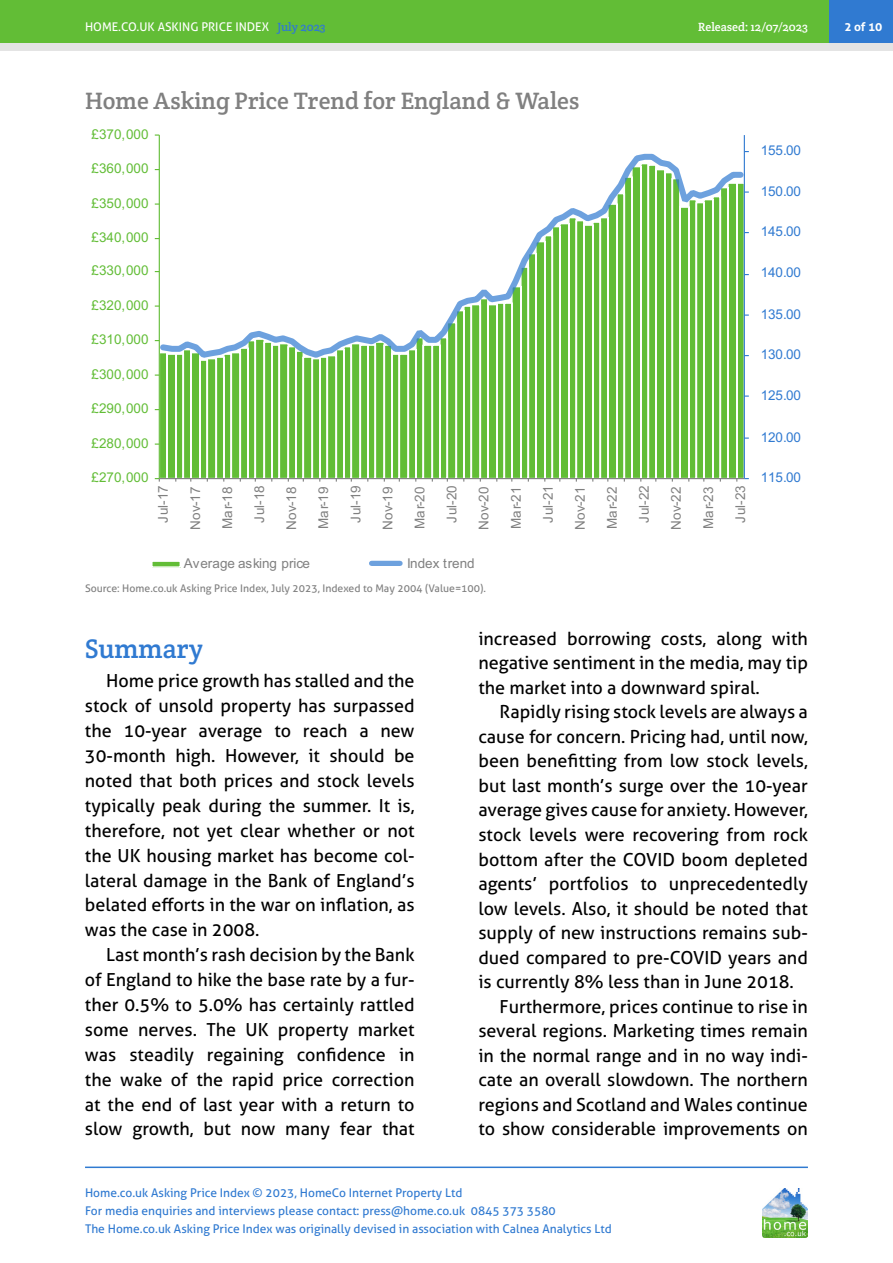
<style>
.page{position:relative;width:893px;height:1263px;background:#fff}
.page>*{position:absolute;margin:0;border:0;box-sizing:border-box;transform-origin:0 0}
.HAPI_Sub_subhead{font:27px "Crete Round";color:#307ad1}
.HAPI_graphic_title{font:24px "Crete Round";color:#808080}
.HAPI_body{font:18px/24.6px "Aller";color:#000;text-align:justify}
.t1{font:13.5px "Arial";color:#808080}
.t2{font:13.5px "Arial";color:#62bd36}
.t3{font:13.5px "Arial";color:#307ad1}
.t4{font:12px/18px "Aller";color:#307ad1}
.t5{font:12px "Aller";color:#fff}
.t6{font:12px "Crete Round";color:#fff}
.t7{font:700 12px "Aller";color:#fff}
.HAPI_Source{font:10.5px "Aller";color:#808080}
.s1{font-family:"Crete Round";color:#307ad1}
</style>
<div class="page">
<hr style="left:85px;top:1166px;width:723px;height:2px;background:#307ad1">
<div style="left:0;top:0;width:893px;height:51px;background:#e4e4e4"></div>
<div style="left:0;top:0;width:893px;height:43px;background:#62bd36"></div>
<img style="left:762px;top:1188px;width:46px;height:49px">
<div style="left:829px;top:0;width:64px;height:43px;background:#307ad1"></div>
<svg style="left:160px;top:361px;width:584px;height:117px"></svg>
<hr style="left:744px;top:135px;width:1px;height:344px;background:#307ad1">
<hr style="left:159px;top:135px;width:1px;height:344px;background:#62bd36">
<hr style="left:159px;top:478px;width:585px;height:1px;background:#808080">
<svg style="left:155px;top:478px;width:5px;height:4px"></svg>
<svg style="left:159px;top:151px;width:586px;height:210px"></svg>
<div style="left:152px;top:561px;width:28px;height:6px;background:#62bd36"></div>
<div style="left:151px;top:560px;width:30px;height:8px;border:2px solid #fff"></div>
<div style="left:372px;top:561px;width:28px;height:5px;background:#6da1de"></div>
<p class="t5" style="left:85px;top:19px;width:242px">HOME.CO.UK ASKING PRICE INDEX <span class="s1">July 2023</span></p>
<p class="t6" style="left:698px;top:19px;width:111px">Released: 12/07/2023</p>
<p class="t7" style="left:844px;top:19px;width:39px">2 of 10</p>
<p class="HAPI_graphic_title" style="left:85px;top:85px;width:496px">Home Asking Price Trend for England &amp; Wales</p>
<p class="t2" style="left:92px;top:125px;width:59px">£370,000</p>
<p class="t2" style="left:92px;top:159px;width:59px">£360,000</p>
<p class="t2" style="left:92px;top:194px;width:59px">£350,000</p>
<p class="t2" style="left:92px;top:228px;width:59px">£340,000</p>
<p class="t2" style="left:92px;top:261px;width:59px">£330,000</p>
<p class="t2" style="left:92px;top:296px;width:59px">£320,000</p>
<p class="t2" style="left:92px;top:330px;width:59px">£310,000</p>
<p class="t2" style="left:92px;top:365px;width:59px">£300,000</p>
<p class="t2" style="left:92px;top:399px;width:59px">£290,000</p>
<p class="t2" style="left:92px;top:434px;width:59px">£280,000</p>
<p class="t2" style="left:92px;top:468px;width:59px">£270,000</p>
<p class="t1" style="left:154px;top:523px;width:39px;rotate:-90deg">Jul-17</p>
<p class="t1" style="left:186px;top:530px;width:45px;rotate:-90deg">Nov-17</p>
<p class="t1" style="left:218px;top:529px;width:44px;rotate:-90deg">Mar-18</p>
<p class="t1" style="left:250px;top:523px;width:39px;rotate:-90deg">Jul-18</p>
<p class="t1" style="left:282px;top:530px;width:45px;rotate:-90deg">Nov-18</p>
<p class="t1" style="left:314px;top:529px;width:44px;rotate:-90deg">Mar-19</p>
<p class="t1" style="left:346px;top:523px;width:39px;rotate:-90deg">Jul-19</p>
<p class="t1" style="left:378px;top:530px;width:45px;rotate:-90deg">Nov-19</p>
<p class="t1" style="left:410px;top:529px;width:44px;rotate:-90deg">Mar-20</p>
<p class="t1" style="left:442px;top:523px;width:39px;rotate:-90deg">Jul-20</p>
<p class="t1" style="left:475px;top:530px;width:45px;rotate:-90deg">Nov-20</p>
<p class="t1" style="left:507px;top:529px;width:44px;rotate:-90deg">Mar-21</p>
<p class="t1" style="left:539px;top:523px;width:39px;rotate:-90deg">Jul-21</p>
<p class="t1" style="left:571px;top:530px;width:45px;rotate:-90deg">Nov-21</p>
<p class="t1" style="left:603px;top:529px;width:44px;rotate:-90deg">Mar-22</p>
<p class="t1" style="left:635px;top:523px;width:39px;rotate:-90deg">Jul-22</p>
<p class="t1" style="left:667px;top:530px;width:45px;rotate:-90deg">Nov-22</p>
<p class="t1" style="left:699px;top:529px;width:44px;rotate:-90deg">Mar-23</p>
<p class="t1" style="left:731px;top:523px;width:39px;rotate:-90deg">Jul-23</p>
<p class="t1" style="left:184px;top:554px;width:128px">Average asking price</p>
<p class="t1" style="left:407px;top:554px;width:69px">Index trend</p>
<p class="HAPI_Source" style="left:85px;top:582px;width:403px">Source: Home.co.uk Asking Price Index, July 2023, Indexed to May 2004 (Value=100).</p>
<p class="t3" style="left:761px;top:141px;width:42px">155.00</p>
<p class="t3" style="left:761px;top:182px;width:42px">150.00</p>
<p class="t3" style="left:761px;top:222px;width:42px">145.00</p>
<p class="t3" style="left:761px;top:263px;width:42px">140.00</p>
<p class="t3" style="left:761px;top:305px;width:42px">135.00</p>
<p class="t3" style="left:761px;top:345px;width:42px">130.00</p>
<p class="t3" style="left:761px;top:386px;width:42px">125.00</p>
<p class="t3" style="left:761px;top:428px;width:42px">120.00</p>
<p class="t3" style="left:761px;top:468px;width:42px">115.00</p>
<p class="HAPI_Sub_subhead" style="left:85px;top:631px;width:120px">Summary</p>
<p class="HAPI_body" style="left:85px;top:668px;width:331px;text-indent:21px">Home price growth has stalled and the stock of unsold property has surpassed the 10-year average to reach a new 30-month high. However, it should be noted that both prices and stock levels typically peak during the summer. It is, therefore, not yet clear whether or not the UK housing market has become col&shy;lateral damage in the Bank of England’s belated efforts in the war on inflation, as was the case in 2008.</p>
<p class="HAPI_body" style="left:85px;top:942px;width:331px;text-indent:21px">Last month’s rash decision by the Bank of England to hike the base rate by a fur&shy;ther 0.5% to 5.0% has certainly rattled some nerves. The UK property market was steadily regaining confidence in the wake of the rapid price correction at the end of last year with a return to slow growth, but now many fear that</p>
<p class="HAPI_body" style="left:478px;top:626px;width:331px">increased borrowing costs, along with negative sentiment in the media, may tip the market into a downward spiral.</p>
<p class="HAPI_body" style="left:478px;top:700px;width:331px;text-indent:21px">Rapidly rising stock levels are always a cause for concern. Pricing had, until now, been benefitting from low stock levels, but last month’s surge over the 10-year average gives cause for anxiety. However, stock levels were recovering from rock bottom after the COVID boom depleted agents’ portfolios to unprecedentedly low levels. Also, it should be noted that supply of new instructions remains sub&shy;dued compared to pre-COVID years and is currently 8% less than in June 2018.</p>
<p class="HAPI_body" style="left:478px;top:994px;width:331px;text-indent:21px">Furthermore, prices continue to rise in several regions. Marketing times remain in the normal range and in no way indi&shy;cate an overall slowdown. The northern regions and Scotland and Wales continue to show considerable improvements on</p>
<p class="t4" style="left:85px;top:1184px;width:528px">Home.co.uk Asking Price Index © 2023, HomeCo Internet Property Ltd<br>For media enquiries and interviews please contact: press@home.co.uk 0845 373 3580<br>The Home.co.uk Asking Price Index was originally devised in association with Calnea Analytics Ltd</p>
</div>
